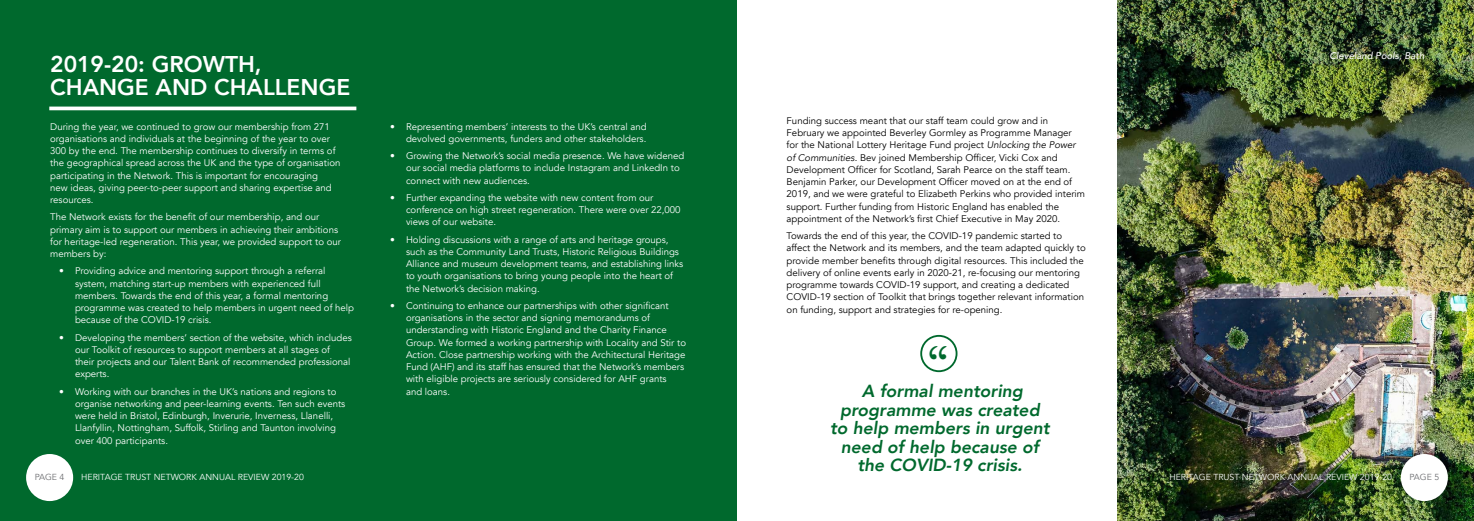
<style>
.page{position:relative;width:1474px;height:521px;background:#fff}
.page>*{position:absolute;margin:0;border:0;box-sizing:border-box;transform-origin:0 0}
.t1{font:800 22.75px/22.8px "Avenir";color:#fff}
.t2{font:italic 800 17.5px/18.4px "Avenir";color:#00692d;text-align:center}
.t3{font:9.62px/12.2px "Avenir";color:#fff}
.t4{font:9.62px/12.2px "Avenir";color:#000}
.t5{font:italic 500 9.62px "Avenir";color:#fff}
.t6{font:8.75px "Avenir";color:#fff}
.t7{font:8.75px "Avenir";color:#6d6e71}
.s1{font-style:italic}
</style>
<div class="page">
<div style="left:0;top:0;width:737px;height:521px;background:#00692d"></div>
<img style="left:1117px;top:0;width:356px;height:521px">
<div style="left:920px;top:335px;width:37px;height:37px;border:2px solid #00692d;border-radius:50%"></div>
<hr style="left:49px;top:107px;width:307px;height:3px;background:#fff">
<div style="left:26px;top:454px;width:47px;height:47px;background:#fff;border-radius:50%"></div>
<div style="left:1400px;top:454px;width:47px;height:47px;background:#fff;border-radius:50%"></div>
<h1 class="t1" style="left:50px;top:53px;width:301px">2019-20: GROWTH,<br>CHANGE AND CHALLENGE</h1>
<p class="t3" style="left:50px;top:120px;width:292px">During the year, we continued to grow our membership from 271 organisations and individuals at the beginning of the year to over 300 by the end. The membership continues to diversify in terms of the geographical spread across the UK and the type of organisation participating in the Network. This is important for encouraging<br>new ideas, giving peer-to-peer support and sharing expertise and resources.</p>
<p class="t3" style="left:50px;top:211px;width:292px">The Network exists for the benefit of our membership, and our primary aim is to support our members in achieving their ambitions for heritage-led regeneration. This year, we provided support to our members by:</p>
<p class="t3" style="left:75px;top:265px;width:280px;text-indent:-16px">• Providing advice and mentoring support through a referral system, matching start-up members with experienced full members. Towards the end of this year, a formal mentoring programme was created to help members in urgent need of help because of the COVID-19 crisis.</p>
<p class="t3" style="left:75px;top:331px;width:278px;text-indent:-16px">• Developing the members’ section of the website, which includes our Toolkit of resources to support members at all stages of their projects and our Talent Bank of recommended professional experts.</p>
<p class="t3" style="left:75px;top:385px;width:272px;text-indent:-16px">• Working with our branches in the UK’s nations and regions to organise networking and peer-learning events. Ten such events were held in Bristol, Edinburgh, Inverurie, Inverness, Llanelli, Llanfyllin, Nottingham, Suffolk, Stirling and Taunton involving over 400 participants.</p>
<p class="t3" style="left:390px;top:120px;width:258px;text-align:right">• Representing members’ interests to the UK’s central and devolved governments, funders and other stakeholders.</p>
<p class="t3" style="left:406px;top:150px;width:280px;text-indent:-16px">• Growing the Network’s social media presence. We have widened our social media platforms to include Instagram and LinkedIn to connect with new audiences.</p>
<p class="t3" style="left:406px;top:191px;width:276px;text-indent:-16px">• Further expanding the website with new content from our conference on high street regeneration. There were over 22,000 views of our website.</p>
<p class="t3" style="left:406px;top:233px;width:279px;text-indent:-16px">• Holding discussions with a range of arts and heritage groups, such as the Community Land Trusts, Historic Religious Buildings Alliance and museum development teams, and establishing links to youth organisations to bring young people into the heart of the Network’s decision making.</p>
<p class="t3" style="left:406px;top:299px;width:281px;text-indent:-16px">• Continuing to enhance our partnerships with other significant organisations in the sector and signing memorandums of understanding with Historic England and the Charity Finance Group. We formed a working partnership with Locality and Stir to Action. Close partnership working with the Architectural Heritage Fund (AHF) and its staff has ensured that the Network’s members with eligible projects are seriously considered for AHF grants<br>and loans.</p>
<p class="t4" style="left:786px;top:115px;width:300px">Funding success meant that our staff team could grow and in February we appointed Beverley Gormley as Programme Manager for the National Lottery Heritage Fund project <span class="s1">Unlocking the Power of Communities</span>. Bev joined Membership Officer, Vicki Cox and Development Officer for Scotland, Sarah Pearce on the staff team.<br>Benjamin Parker, our Development Officer moved on at the end of 2019, and we were grateful to Elizabeth Perkins who provided interim support. Further funding from Historic England has enabled the appointment of the Network’s first Chief Executive in May 2020.</p>
<p class="t4" style="left:786px;top:230px;width:301px">Towards the end of this year, the COVID-19 pandemic started to affect the Network and its members, and the team adapted quickly to provide member benefits through digital resources. This included the delivery of online events early in 2020-21, re-focusing our mentoring programme towards COVID-19 support, and creating a dedicated COVID-19 section of Toolkit that brings together relevant information on funding, support and strategies for re-opening.</p>
<h2 class="t2" style="left:830px;top:382px;width:221px">A formal mentoring programme was created to help members in urgent need of help because of the COVID-19 crisis.</h2>
<p class="t5" style="left:1329px;top:50px;width:96px">Cleveland Pools, Bath</p>
<p class="t7" style="left:35px;top:472px;width:31px">PAGE 4</p>
<p class="t6" style="left:81px;top:472px;width:224px">HERITAGE TRUST NETWORK ANNUAL REVIEW 2019-20</p>
<p class="t6" style="left:1169px;top:472px;width:224px">HERITAGE TRUST NETWORK ANNUAL REVIEW 2019-20</p>
<p class="t7" style="left:1409px;top:472px;width:31px">PAGE 5</p>
</div>
